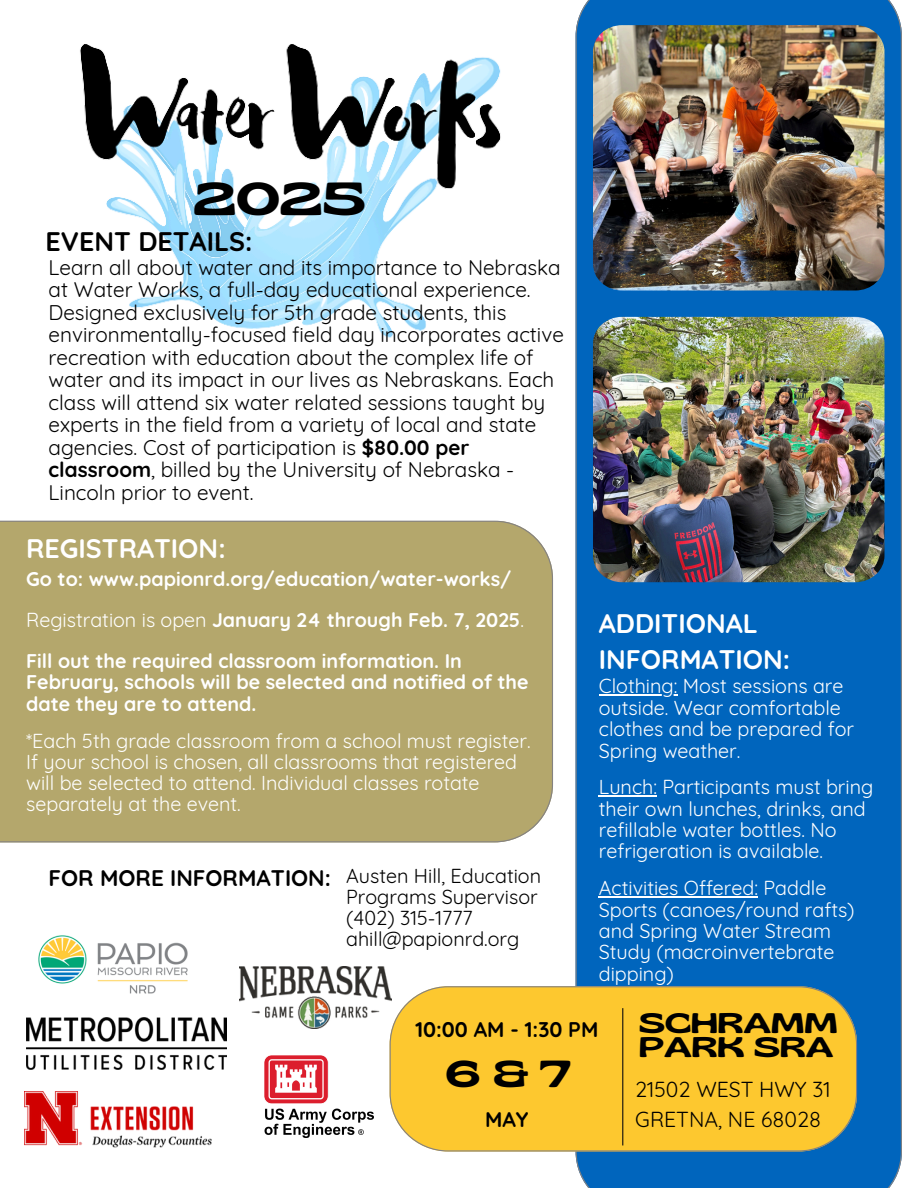
<style>
.page{position:relative;width:918px;height:1188px;background:#fff}
.page>*{position:absolute;margin:0;border:0;box-sizing:border-box;transform-origin:0 0}
.t1{font:expanded 46.2px "Gliker";color:#000}
.t2{font:expanded 37.5px "Gliker";color:#000}
.t3{font:expanded 28.2px/24.3px "Gliker";color:#000}
.t4{font:700 26.85px/36.8px "Quicksand";color:#fff}
.t5{font:700 26.85px "Quicksand";color:#000}
.t6{font:700 22.5px "Quicksand";color:#000}
.t7{font:21.15px/29.7px "Quicksand";color:#000}
.t8{font:700 21.15px "Quicksand";color:#000}
.t9{font:20.7px/22.5px "Quicksand";color:#000}
.t10{font:19.8px/21.3px "Quicksand";color:#fff}
.t11{font:700 19.8px/21.3px "Quicksand";color:#fff}
.t12{font:19.8px/21.1px "Quicksand";color:#000}
.s1{font-weight:700}
.s2{font-weight:400}
</style>
<div class="page">
<div style="left:576px;top:0;width:326px;height:1188px;background:#0065bd"></div>
<div style="left:0;top:521px;width:553px;height:321px;background:#b4a76c"></div>
<div style="left:390px;top:986px;width:467px;height:166px;background:#fdc82f"></div>
<hr style="left:622px;top:1008px;width:1px;height:137px;background:#110f0e">
<img style="left:593px;top:317px;width:292px;height:265px;border-radius:28px">
<img style="left:593px;top:25px;width:292px;height:266px;border-radius:28px">
<img style="left:80px;top:44px;width:421px;height:294px">
<img style="left:239px;top:966px;width:152px;height:62px">
<img style="left:24px;top:1091px;width:187px;height:57px">
<img style="left:264px;top:1055px;width:110px;height:82px">
<img style="left:26px;top:1017px;width:200px;height:52px">
<img style="left:38px;top:935px;width:150px;height:59px">
<hr style="left:599px;top:695px;width:79px;height:1px;background:#fff">
<hr style="left:599px;top:795px;width:58px;height:2px;background:#fff">
<hr style="left:599px;top:896px;width:159px;height:2px;background:#fff">
<p class="t1" style="left:194px;top:171px;width:174px">2025</p>
<p class="t5" style="left:46px;top:224px;width:208px">EVENT DETAILS:</p>
<p class="t9" style="left:49px;top:256px;width:517px">Learn all about water and its importance to Nebraska at Water Works, a full-day educational experience.<br>Designed exclusively for 5th grade students, this environmentally-focused field day incorporates active recreation with education about the complex life of water and its impact in our lives as Nebraskans. Each class will attend six water related sessions taught by experts in the field from a variety of local and state agencies. Cost of participation is <span class="s1">$80.00 per classroom</span>, billed by the University of Nebraska - Lincoln prior to event.</p>
<p class="t4" style="left:26px;top:530px;width:201px">REGISTRATION:</p>
<h6 class="t11" style="left:26px;top:568px;width:487px">Go to: www.papionrd.org/education/water-works/</h6>
<p class="t11" style="left:26px;top:609px;width:499px"><span class="s2">Registration is open</span> January 24 through Feb. 7, 2025<span class="s2">.</span></p>
<p class="t11" style="left:26px;top:650px;width:504px">Fill out the required classroom information. In<br>February, schools will be selected and notified of the date they are to attend.</p>
<h1 class="t10" style="left:26px;top:730px;width:506px">*Each 5th grade classroom from a school must register.<br>If your school is chosen, all classrooms that registered will be selected to attend. Individual classes rotate separately at the event.</h1>
<p class="t6" style="left:49px;top:864px;width:284px">FOR MORE INFORMATION:</p>
<p class="t12" style="left:346px;top:865px;width:196px">Austen Hill, Education<br>Programs Supervisor</p>
<h3 class="t12" style="left:346px;top:907px;width:128px">(402) 315-1777</h3>
<p class="t12" style="left:346px;top:928px;width:175px">ahill@papionrd.org</p>
<h5 class="t4" style="left:599px;top:604px;width:193px">ADDITIONAL<br>INFORMATION:</h5>
<p class="t10" style="left:599px;top:675px;width:257px">Clothing: Most sessions are outside. Wear comfortable clothes and be prepared for<br>Spring weather.</p>
<p class="t10" style="left:599px;top:776px;width:276px">Lunch: Participants must bring their own lunches, drinks, and refillable water bottles. No refrigeration is available.</p>
<p class="t10" style="left:599px;top:877px;width:257px">Activities Offered: Paddle<br>Sports (canoes/round rafts) and Spring Water Stream<br>Study (macroinvertebrate dipping)</p>
<h3 class="t8" style="left:415px;top:1015px;width:185px">10:00 AM - 1:30 PM</h3>
<p class="t2" style="left:446px;top:1051px;width:127px">6&amp;7</p>
<p class="t8" style="left:485px;top:1105px;width:45px">MAY</p>
<h3 class="t3" style="left:639px;top:1010px;width:200px">SCHRAMM<br>PARK SRA</h3>
<p class="t7" style="left:635px;top:1074px;width:197px">21502 WEST HWY 31<br>GRETNA, NE 68028</p>
</div>
